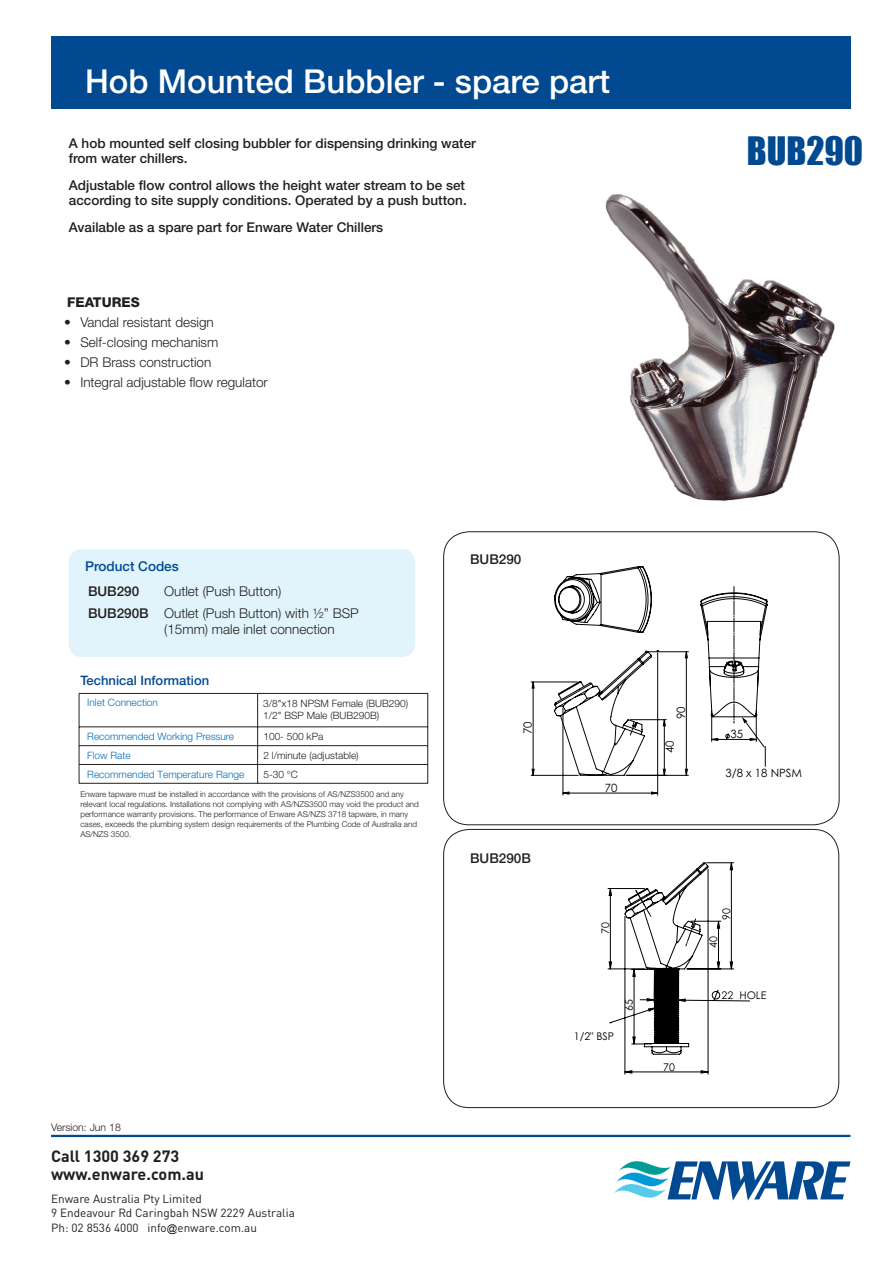
<style>
.page{position:relative;width:893px;height:1263px;background:#fff}
.page>*{position:absolute;margin:0;border:0;box-sizing:border-box;transform-origin:0 0}
.t1{font:36px "Impact";color:#014990}
.t2{font:500 33px "Helvetica Neue LT Std";color:#fff}
.t3{font:700 16.2px/17.7px "DIN Pro";color:#231f20}
.t4{font:500 13.5px/15.8px "Helvetica Neue LT Std";color:#231f20}
.t5{font:300 13.5px/21.6px "Helvetica Neue LT Std";color:#231f20;text-align:center}
.t6{font:500 13.5px "Helvetica Neue LT Std";color:#014990}
.t7{font:800 13.5px "Helvetica Neue LT Std";color:#231f20}
.t8{font:500 13.05px "Helvetica Neue LT Std";color:#014990}
.t9{font:11.7px/14.7px "DIN Pro";color:#231f20}
.t10{font:11.4px "Century Gothic";color:#050504}
.t11{font:10.5px "Century Gothic";color:#000}
.t12{font:300 10.5px "Helvetica Neue LT Std";color:#231f20}
.t13{font:300 10.2px/12.1px "Helvetica Neue LT Std";color:#231f20}
.t14{font:300 10.2px "Helvetica Neue LT Std";color:#006eb9}
.t15{font:300 8.1px/10.2px "Helvetica Neue LT Std";color:#231f20}
.s1{font-weight:500}
.s2{font-family:"Arial";font-size:10.5px}
</style>
<div class="page">
<div style="left:51px;top:36px;width:799px;height:72px;background:#014990"></div>
<hr style="left:51px;top:1135px;width:799px;height:2px;background:#014990">
<svg style="left:613px;top:1161px;width:237px;height:39px"></svg>
<hr style="left:79px;top:693px;width:164px;height:1px;background:#231f20">
<hr style="left:79px;top:694px;width:1px;height:33px;background:#231f20">
<hr style="left:243px;top:693px;width:185px;height:1px;background:#231f20">
<hr style="left:257px;top:694px;width:1px;height:33px;background:#231f20">
<hr style="left:427px;top:694px;width:1px;height:33px;background:#231f20">
<hr style="left:79px;top:727px;width:164px;height:1px;background:#231f20">
<hr style="left:243px;top:727px;width:185px;height:1px;background:#231f20">
<hr style="left:79px;top:745px;width:164px;height:1px;background:#231f20">
<hr style="left:243px;top:745px;width:185px;height:1px;background:#231f20">
<hr style="left:79px;top:764px;width:164px;height:1px;background:#231f20">
<svg style="left:79px;top:727px;width:1px;height:56px"></svg>
<hr style="left:243px;top:764px;width:185px;height:1px;background:#231f20">
<svg style="left:257px;top:728px;width:1px;height:55px"></svg>
<svg style="left:427px;top:728px;width:1px;height:55px"></svg>
<hr style="left:79px;top:783px;width:164px;height:1px;background:#231f20">
<hr style="left:243px;top:783px;width:185px;height:1px;background:#231f20">
<img style="left:605px;top:194px;width:230px;height:344px">
<hr style="left:563px;top:708px;width:1px;height:87px;background:#050504">
<hr style="left:657px;top:653px;width:1px;height:142px;background:#050504">
<hr style="left:531px;top:682px;width:46px;height:1px;background:#050504">
<hr style="left:531px;top:775px;width:47px;height:1px;background:#050504">
<svg style="left:564px;top:792px;width:93px;height:2px"></svg>
<svg style="left:532px;top:682px;width:21px;height:93px"></svg>
<svg style="left:553px;top:566px;width:215px;height:210px"></svg>
<div style="left:443px;top:531px;width:396px;height:294px;border:1px solid #231f20;border-radius:26px"></div>
<svg style="left:607px;top:862px;width:143px;height:212px"></svg>
<div style="left:443px;top:829px;width:396px;height:279px;border:1px solid #231f20;border-radius:26px"></div>
<div style="left:69px;top:549px;width:346px;height:108px;background:#e1f4fc;border-radius:13px"></div>
<h2 class="t2" style="left:85px;top:62px;width:527px">Hob Mounted Bubbler - spare part</h2>
<h3 class="t4" style="left:69px;top:135px;width:409px">A hob mounted self closing bubbler for dispensing drinking water from water chillers.</h3>
<h3 class="t4" style="left:69px;top:177px;width:399px">Adjustable flow control allows the height water stream to be set according to site supply conditions. Operated by a push button.</h3>
<h3 class="t4" style="left:69px;top:219px;width:316px">Available as a spare part for Enware Water Chillers</h3>
<h3 class="t7" style="left:67px;top:294px;width:74px">FEATURES</h3>
<h3 class="t5" style="left:64px;top:311px;width:151px">• Vandal resistant design</h3>
<h3 class="t5" style="left:64px;top:331px;width:156px">• Self-closing mechanism</h3>
<h3 class="t5" style="left:64px;top:351px;width:149px">• DR Brass construction</h3>
<h3 class="t5" style="left:64px;top:371px;width:205px">• Integral adjustable flow regulator</h3>
<h1 class="t1" style="left:747px;top:122px;width:118px">BUB290</h1>
<h3 class="t6" style="left:85px;top:558px;width:95px">Product Codes</h3>
<h3 class="t4" style="left:88px;top:583px;width:53px">BUB290</h3>
<h3 class="t5" style="left:88px;top:580px;width:272px">Outlet (Push Button)<br><span class="s1">BUB290B</span> Outlet (Push Button) with ½” BSP</h3>
<h3 class="t5" style="left:164px;top:618px;width:172px">(15mm) male inlet connection</h3>
<h3 class="t8" style="left:80px;top:672px;width:130px">Technical Information</h3>
<p class="t14" style="left:87px;top:696px;width:72px">Inlet Connection</p>
<p class="t13" style="left:263px;top:697px;width:147px">3/8"x18 NPSM Female (BUB290)<br>1/2" BSP Male (BUB290B)</p>
<p class="t14" style="left:87px;top:730px;width:148px">Recommended Working Pressure</p>
<p class="t13" style="left:263px;top:730px;width:61px">100- 500 kPa</p>
<p class="t14" style="left:87px;top:749px;width:45px">Flow Rate</p>
<p class="t13" style="left:263px;top:749px;width:97px">2 l/minute (adjustable)</p>
<p class="t14" style="left:87px;top:768px;width:159px">Recommended Temperature Range</p>
<p class="t13" style="left:263px;top:767px;width:36px">5-30 °C</p>
<p class="t15" style="left:80px;top:789px;width:340px">Enware tapware must be installed in accordance with the provisions of AS/NZS3500 and any relevant local regulations. Installations not complying with AS/NZS3500 may void the product and performance warranty provisions. The performance of Enware AS/NZS 3718 tapware, in many cases, exceeds the plumbing system design requirements of the Plumbing Code of Australia and AS/NZS 3500.</p>
<p class="t12" style="left:51px;top:1120px;width:71px">Version: Jun 18</p>
<h3 class="t3" style="left:51px;top:1145px;width:155px">Call 1300 369 273 www.enware.com.au</h3>
<h3 class="t9" style="left:51px;top:1190px;width:245px">Enware Australia Pty Limited<br>9 Endeavour Rd Caringbah NSW 2229 Australia<br>Ph: 02 8536 4000 info<span class="s2">@</span>enware.com.au</h3>
<h3 class="t4" style="left:470px;top:551px;width:53px">BUB290</h3>
<h3 class="t10" style="left:520px;top:734px;width:14px;rotate:-90deg">70</h3>
<h3 class="t4" style="left:470px;top:850px;width:62px">BUB290B</h3>
<h3 class="t10" style="left:605px;top:780px;width:14px">70</h3>
<h3 class="t10" style="left:673px;top:719px;width:14px;rotate:-90deg">90</h3>
<h3 class="t10" style="left:662px;top:753px;width:14px;rotate:-90deg">40</h3>
<h3 class="t10" style="left:730px;top:726px;width:14px">35</h3>
<h3 class="t10" style="left:725px;top:765px;width:78px">3/8 x 18 NPSM</h3>
<p class="t11" style="left:598px;top:933px;width:13px;rotate:-90deg">70</p>
<p class="t11" style="left:574px;top:1028px;width:42px">1/2" BSP</p>
<p class="t11" style="left:622px;top:1011px;width:13px;rotate:-90deg">65</p>
<p class="t11" style="left:663px;top:1059px;width:13px">70</p>
<p class="t11" style="left:719px;top:919px;width:13px;rotate:-90deg">90</p>
<p class="t11" style="left:706px;top:948px;width:13px;rotate:-90deg">40</p>
<p class="t11" style="left:722px;top:987px;width:46px;rotate:1deg">22 HOLE</p>
</div>
